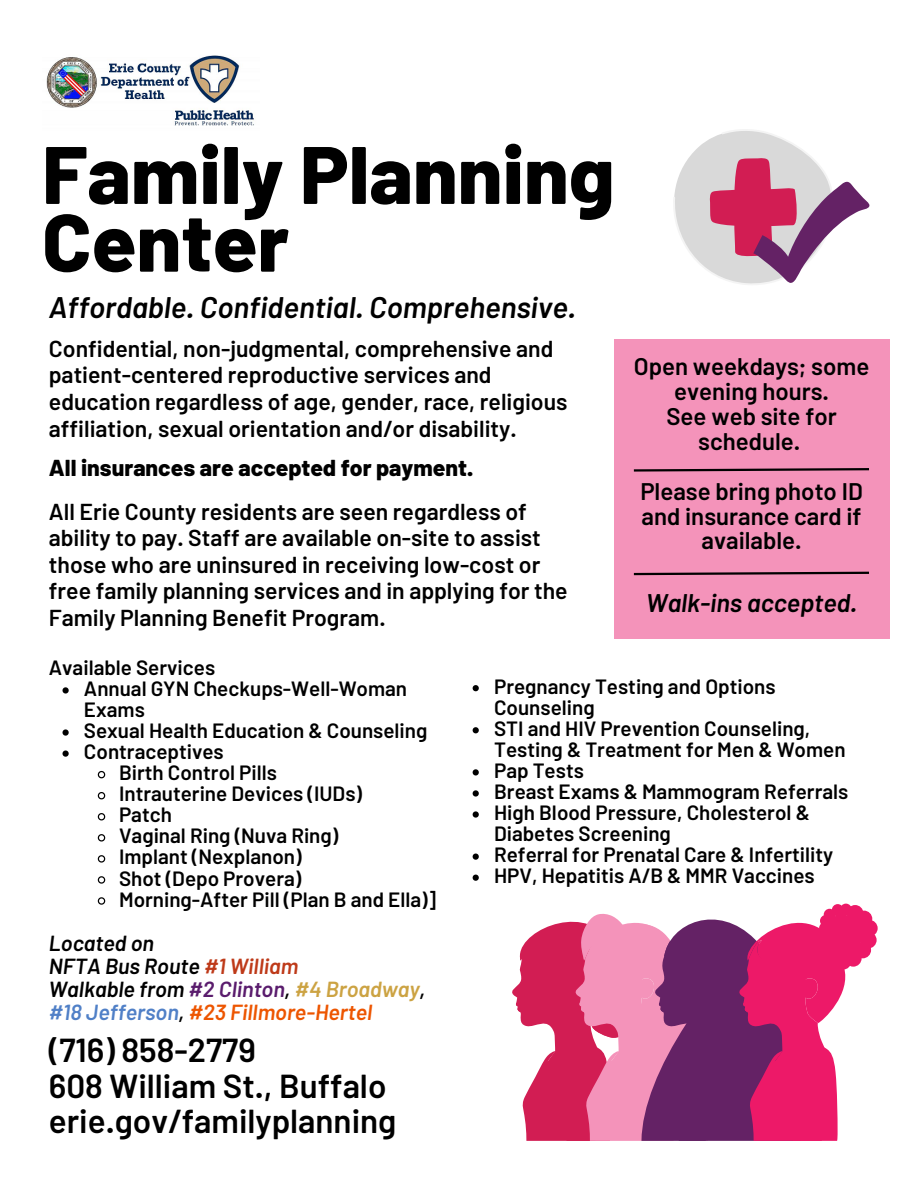
<style>
.page{position:relative;width:918px;height:1188px;background:#fff}
.page>*{position:absolute;margin:0;border:0;box-sizing:border-box;transform-origin:0 0}
.t1{font:800 81.3px/67.8px "Barlow";color:#000}
.t2{font:600 33.15px "Barlow";color:#000}
.t3{font:italic 600 29.7px "Barlow";color:#000}
.t4{font:italic 600 25.5px "Barlow";color:#000}
.t5{font:600 24px/24.8px "Barlow";color:#000;text-align:center}
.t6{font:600 22.95px/26.7px "Barlow";color:#000}
.t7{font:800 22.95px "Barlow";color:#000}
.t8{font:italic 600 21.75px/23.1px "Barlow";color:#ed5500}
.t9{font:italic 600 21.75px "Barlow";color:#000}
.t10{font:600 20.7px/21px "Barlow";color:#000}
.s1{color:#be3a19}
.s2{color:#000}
.s3{color:#5a1c6d}
.s4{color:#cca343}
.s5{color:#5080c7}
</style>
<div class="page">
<img style="left:46px;top:55px;width:208px;height:71px">
<div style="left:614px;top:339px;width:275px;height:299px;background:#f493ba"></div>
<svg style="left:633px;top:468px;width:236px;height:4px"></svg>
<svg style="left:633px;top:571px;width:236px;height:5px"></svg>
<div style="left:845px;top:950px;width:17px;height:17px;background:#ed1968;border-radius:50%"></div>
<div style="left:854px;top:942px;width:17px;height:16px;background:#ed1968;border-radius:50%"></div>
<div style="left:860px;top:932px;width:17px;height:16px;background:#ed1968;border-radius:50%"></div>
<div style="left:861px;top:920px;width:16px;height:17px;background:#ed1968;border-radius:50%"></div>
<div style="left:847px;top:905px;width:16px;height:17px;background:#ed1968;border-radius:50%"></div>
<div style="left:833px;top:915px;width:32px;height:32px;background:#ed1968;border-radius:50%"></div>
<div style="left:825px;top:928px;width:33px;height:32px;background:#ed1968;border-radius:50%"></div>
<div style="left:856px;top:911px;width:16px;height:16px;background:#ed1968;border-radius:50%"></div>
<svg style="left:512px;top:903px;width:340px;height:238px"></svg>
<svg style="left:673px;top:129px;width:197px;height:156px"></svg>
<svg style="left:63px;top:687px;width:6px;height:7px"></svg>
<svg style="left:63px;top:729px;width:6px;height:7px"></svg>
<svg style="left:63px;top:751px;width:6px;height:6px"></svg>
<svg style="left:97px;top:770px;width:9px;height:9px"></svg>
<svg style="left:97px;top:792px;width:9px;height:8px"></svg>
<svg style="left:97px;top:813px;width:9px;height:8px"></svg>
<svg style="left:97px;top:834px;width:9px;height:8px"></svg>
<svg style="left:97px;top:855px;width:9px;height:8px"></svg>
<svg style="left:97px;top:876px;width:9px;height:8px"></svg>
<svg style="left:97px;top:897px;width:9px;height:8px"></svg>
<svg style="left:473px;top:685px;width:6px;height:6px"></svg>
<svg style="left:473px;top:727px;width:6px;height:6px"></svg>
<svg style="left:473px;top:769px;width:6px;height:7px"></svg>
<svg style="left:473px;top:790px;width:6px;height:7px"></svg>
<svg style="left:473px;top:811px;width:6px;height:7px"></svg>
<svg style="left:473px;top:854px;width:6px;height:6px"></svg>
<svg style="left:473px;top:875px;width:6px;height:6px"></svg>
<p class="t1" style="left:42px;top:138px;width:574px">Family Planning<br>Center</p>
<p class="t3" style="left:49px;top:288px;width:529px">Affordable. Confidential. Comprehensive.</p>
<p class="t6" style="left:49px;top:334px;width:520px">Confidential, non-judgmental, comprehensive and patient-centered reproductive services and education regardless of age, gender, race, religious affiliation, sexual orientation and/or disability.</p>
<p class="t7" style="left:49px;top:453px;width:426px">All insurances are accepted for payment.</p>
<p class="t6" style="left:49px;top:497px;width:520px">All Erie County residents are seen regardless of ability to pay. Staff are available on-site to assist those who are uninsured in receiving low-cost or free family planning services and in applying for the Family Planning Benefit Program.</p>
<p class="t10" style="left:49px;top:656px;width:168px">Available Services</p>
<p class="t5" style="left:634px;top:353px;width:237px">Open weekdays; some evening hours.</p>
<p class="t5" style="left:666px;top:403px;width:172px">See web site for schedule.</p>
<p class="t5" style="left:640px;top:478px;width:224px">Please bring photo ID and insurance card if available.</p>
<p class="t4" style="left:646px;top:587px;width:212px">Walk-ins accepted.</p>
<p class="t10" style="left:84px;top:677px;width:325px">Annual GYN Checkups-Well-Woman<br>Exams</p>
<p class="t10" style="left:84px;top:719px;width:345px">Sexual Health Education &amp; Counseling</p>
<p class="t10" style="left:84px;top:740px;width:141px">Contraceptives</p>
<p class="t10" style="left:119px;top:761px;width:160px">Birth Control Pills</p>
<p class="t10" style="left:119px;top:783px;width:245px">Intrauterine Devices (IUDs)</p>
<p class="t10" style="left:119px;top:804px;width:54px">Patch</p>
<p class="t10" style="left:119px;top:825px;width:221px">Vaginal Ring (Nuva Ring)</p>
<p class="t10" style="left:119px;top:846px;width:184px">Implant (Nexplanon)</p>
<p class="t10" style="left:119px;top:867px;width:184px">Shot (Depo Provera)</p>
<p class="t10" style="left:119px;top:888px;width:319px">Morning-After Pill (Plan B and Ella)]</p>
<p class="t9" style="left:49px;top:929px;width:107px">Located on</p>
<p class="t9" style="left:49px;top:952px;width:251px">NFTA Bus Route <span class="s1">#1 William</span></p>
<p class="t8" style="left:49px;top:977px;width:378px"><span class="s2">Walkable from</span> <span class="s3">#2 Clinton</span><span class="s2">,</span> <span class="s4">#4 Broadway</span><span class="s2">, </span><span class="s5">#18 Jefferson</span><span class="s2">,</span> #23 Fillmore-Hertel</p>
<p class="t2" style="left:49px;top:1029px;width:209px">(716) 858-2779</p>
<p class="t2" style="left:49px;top:1065px;width:339px">608 William St., Buffalo</p>
<p class="t2" style="left:49px;top:1100px;width:349px">erie.gov/familyplanning</p>
<p class="t10" style="left:494px;top:675px;width:283px">Pregnancy Testing and Options<br>Counseling</p>
<p class="t10" style="left:494px;top:717px;width:353px">STI and HIV Prevention Counseling,<br>Testing &amp; Treatment for Men &amp; Women</p>
<p class="t10" style="left:494px;top:759px;width:91px">Pap Tests</p>
<p class="t10" style="left:494px;top:780px;width:356px">Breast Exams &amp; Mammogram Referrals</p>
<p class="t10" style="left:494px;top:801px;width:317px">High Blood Pressure, Cholesterol &amp;<br>Diabetes Screening</p>
<p class="t10" style="left:494px;top:843px;width:341px">Referral for Prenatal Care &amp; Infertility</p>
<p class="t10" style="left:494px;top:864px;width:322px">HPV, Hepatitis A/B &amp; MMR Vaccines</p>
</div>
